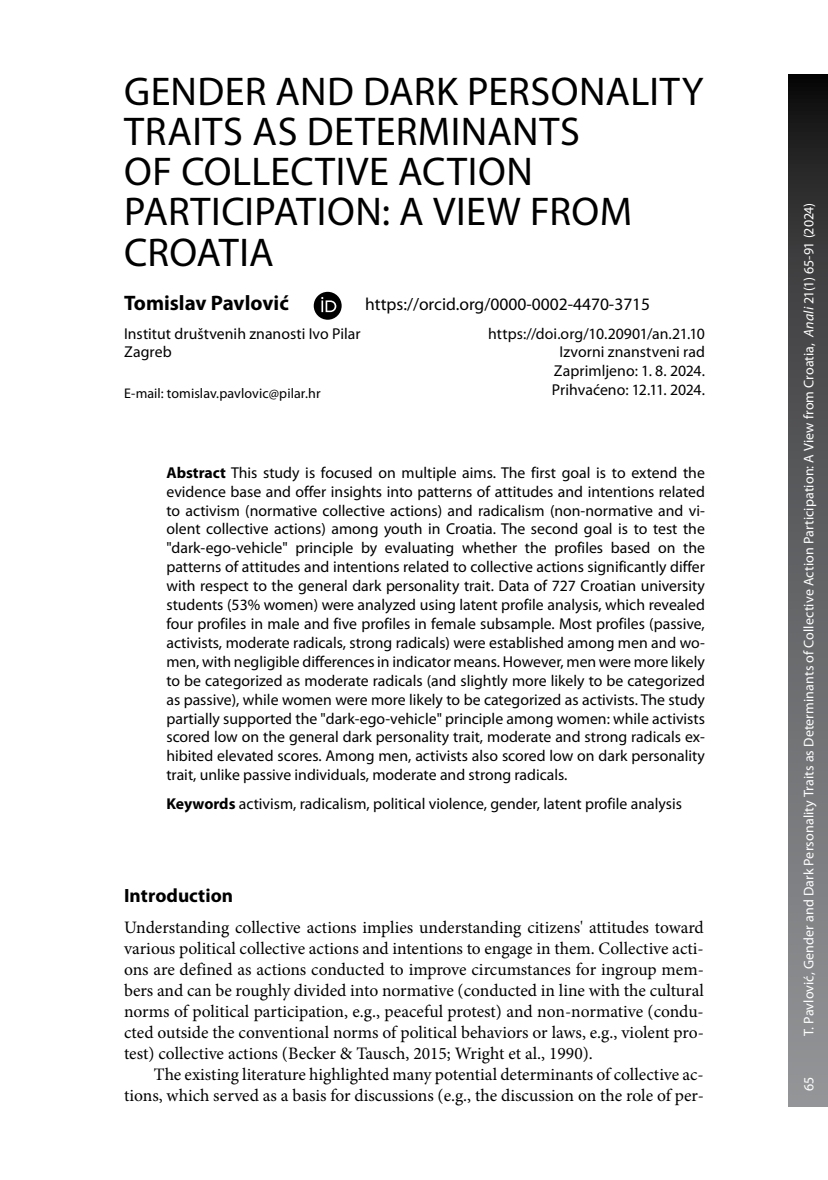
<style>
.page{position:relative;width:828px;height:1180px;background:#fff}
.page>*{position:absolute;margin:0;border:0;box-sizing:border-box;transform-origin:0 0}
.t1{font:40.25px/40.2px "Myriad Pro";letter-spacing:.01em;color:#000}
.t2{font:700 21px "Myriad Pro";color:#000}
.t3{font:700 19.25px "Myriad Pro";color:#000}
.t4{font:17.5px/21px "Minion Pro";color:#000;text-align:justify}
.t5{font:17.5px "Myriad Pro";color:#000}
.t6{font:15.75px/18.9px "Myriad Pro";color:#000}
.t7{font:14px "Myriad Pro";letter-spacing:.005em;color:#fff}
.t8{font:14px "Myriad Pro";letter-spacing:.005em;color:#000}
.s1{font-weight:700}
.s2{font-style:italic}
</style>
<div class="page">
<svg style="left:788px;top:74px;width:40px;height:1032px;background:#5e5f61"></svg>
<div style="left:314px;top:292px;width:27px;height:28px;background:#000;border-radius:50%"></div>
<svg style="left:321px;top:297px;width:15px;height:15px"></svg>
<h1 class="t1" style="left:124px;top:70px;width:581px">GENDER AND DARK PERSONALITY<br>TRAITS AS DETERMINANTS<br>OF COLLECTIVE ACTION<br>PARTICIPATION: A VIEW FROM<br>CROATIA</h1>
<h2 class="t2" style="left:124px;top:289px;width:166px">Tomislav Pavlović</h2>
<p class="t5" style="left:365px;top:293px;width:286px">https://orcid.org/0000-0002-4470-3715</p>
<p class="t6" style="left:124px;top:324px;width:238px">Institut društvenih znanosti Ivo Pilar<br>Zagreb</p>
<p class="t8" style="left:124px;top:385px;width:198px">E-mail: tomislav.pavlovic@pilar.hr</p>
<p class="t6" style="left:488px;top:324px;width:218px;text-align:right">https://doi.org/10.20901/an.21.10<br>Izvorni znanstveni rad<br>Zaprimljeno: 1. 8. 2024.<br>Prihvaćeno: 12.11. 2024.</p>
<p class="t6" style="left:166px;top:463px;width:540px;text-align:justify"><span class="s1">Abstract</span> This study is focused on multiple aims. The first goal is to extend the evidence base and offer insights into patterns of attitudes and intentions related to activism (normative collective actions) and radicalism (non-normative and vi&shy;olent collective actions) among youth in Croatia. The second goal is to test the "dark-ego-vehicle" principle by evaluating whether the profiles based on the patterns of attitudes and intentions related to collective actions significantly differ with respect to the general dark personality trait. Data of 727 Croatian university students (53% women) were analyzed using latent profile analysis, which revealed four profiles in male and five profiles in female subsample. Most profiles (passive, activists, moderate radicals, strong radicals) were established among men and wo&shy;men, with negligible differences in indicator means. However, men were more likely to be categorized as moderate radicals (and slightly more likely to be categorized as passive), while women were more likely to be categorized as activists. The study partially supported the "dark-ego-vehicle" principle among women: while activists scored low on the general dark personality trait, moderate and strong radicals ex&shy;hibited elevated scores. Among men, activists also scored low on dark personality trait, unlike passive individuals, moderate and strong radicals.</p>
<p class="t6" style="left:166px;top:794px;width:517px"><span class="s1">Keywords</span> activism, radicalism, political violence, gender, latent profile analysis</p>
<p class="t3" style="left:124px;top:883px;width:110px">Introduction</p>
<p class="t4" style="left:124px;top:917px;width:581px">Understanding collective actions implies understanding citizens' attitudes toward various political collective actions and intentions to engage in them. Collective acti&shy;ons are defined as actions conducted to improve circumstances for ingroup mem&shy;bers and can be roughly divided into normative (conducted in line with the cultural norms of political participation, e.g., peaceful protest) and non-normative (condu&shy;cted outside the conventional norms of political behaviors or laws, e.g., violent pro&shy;test) collective actions (Becker &amp; Tausch, 2015; Wright et al., 1990).</p>
<p class="t4" style="left:124px;top:1064px;width:581px;text-align:right">The existing literature highlighted many potential determinants of collective ac&shy;tions, which served as a basis for discussions (e.g., the discussion on the role of per-</p>
<p class="t7" style="left:800px;top:1036px;width:835px;rotate:-90deg">T. Pavlović, Gender and Dark Personality Traits as Determinants of Collective Action Participation: A View from Croatia, <span class="s2">Anali</span> 21(1) 65-91 (2024)</p>
<p class="t7" style="left:800px;top:1090px;width:16px;rotate:-90deg">65</p>
</div>
